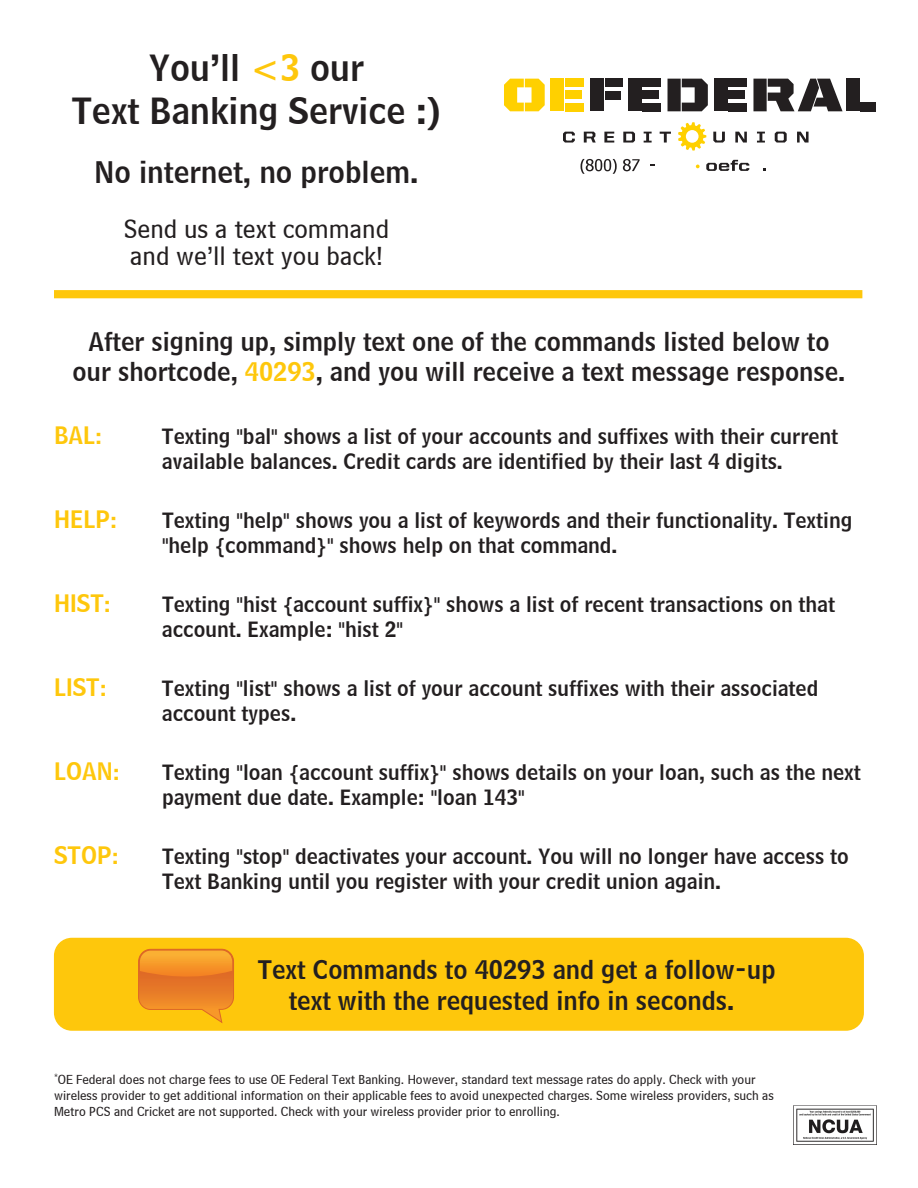
<style>
.page{position:relative;width:918px;height:1188px;background:#fff}
.page>*{position:absolute;margin:0;border:0;box-sizing:border-box;transform-origin:0 0}
.t1{font:36px/43.2px "Bell Centennial BT Name And Number";color:#231f20;text-align:center}
.t2{font:29.7px "Bell Centennial BT Name And Number";color:#231f20}
.t3{font:27px "Bell Centennial BT Sub Caption";color:#231f20}
.t4{font:25.5px/30.6px "Bell Centennial BT Name And Number";color:#231f20;text-align:center}
.t5{font:24px "Bell Centennial BT Name And Number";color:#fec70c}
.t6{font:21px/25.2px "Bell Centennial BT Name And Number";color:#231f20}
.t7{font:13.5px/16.2px "Bell Centennial BT Sub Caption";color:#231f20}
.s1{color:#fec70c}
.s2{font-size:21px}
</style>
<div class="page">
<div style="left:846px;top:79px;width:13px;height:32px;background:#231f20"></div>
<div style="left:860px;top:102px;width:16px;height:9px;background:#231f20"></div>
<div style="left:714px;top:79px;width:13px;height:32px;background:#231f20"></div>
<div style="left:728px;top:79px;width:19px;height:8px;background:#231f20"></div>
<div style="left:728px;top:90px;width:17px;height:9px;background:#231f20"></div>
<div style="left:728px;top:103px;width:19px;height:8px;background:#231f20"></div>
<div style="left:628px;top:79px;width:13px;height:32px;background:#231f20"></div>
<div style="left:642px;top:79px;width:19px;height:8px;background:#231f20"></div>
<div style="left:642px;top:90px;width:17px;height:9px;background:#231f20"></div>
<div style="left:642px;top:103px;width:19px;height:8px;background:#231f20"></div>
<div style="left:590px;top:79px;width:14px;height:32px;background:#231f20"></div>
<div style="left:605px;top:79px;width:18px;height:8px;background:#231f20"></div>
<div style="left:605px;top:92px;width:15px;height:8px;background:#231f20"></div>
<div style="left:551px;top:79px;width:13px;height:32px;background:#ffd000"></div>
<div style="left:565px;top:79px;width:19px;height:8px;background:#ffd000"></div>
<div style="left:565px;top:90px;width:17px;height:9px;background:#ffd000"></div>
<div style="left:565px;top:103px;width:19px;height:8px;background:#ffd000"></div>
<div style="left:54px;top:290px;width:808px;height:8px;background:#fec70c"></div>
<svg style="left:504px;top:79px;width:41px;height:32px"></svg>
<svg style="left:668px;top:79px;width:40px;height:32px"></svg>
<svg style="left:753px;top:79px;width:90px;height:32px"></svg>
<svg style="left:563px;top:132px;width:12px;height:11px"></svg>
<svg style="left:584px;top:132px;width:12px;height:11px"></svg>
<svg style="left:604px;top:132px;width:10px;height:11px"></svg>
<svg style="left:623px;top:132px;width:12px;height:11px"></svg>
<svg style="left:644px;top:132px;width:8px;height:11px"></svg>
<svg style="left:660px;top:132px;width:11px;height:11px"></svg>
<svg style="left:713px;top:132px;width:12px;height:11px"></svg>
<svg style="left:735px;top:132px;width:12px;height:11px"></svg>
<svg style="left:757px;top:132px;width:8px;height:11px"></svg>
<svg style="left:775px;top:132px;width:12px;height:11px"></svg>
<svg style="left:797px;top:132px;width:12px;height:11px"></svg>
<svg style="left:678px;top:122px;width:28px;height:29px"></svg>
<svg style="left:581px;top:159px;width:36px;height:15px"></svg>
<svg style="left:623px;top:159px;width:17px;height:12px"></svg>
<svg style="left:696px;top:165px;width:4px;height:3px"></svg>
<svg style="left:706px;top:160px;width:43px;height:11px"></svg>
<div style="left:54px;top:938px;width:810px;height:93px;background:#fec70c;border-radius:18px"></div>
<svg style="left:138px;top:949px;width:96px;height:74px"></svg>
<img style="left:794px;top:1106px;width:83px;height:39px">
<p class="t1" style="left:72px;top:46px;width:371px">You’ll <span class="s1">&lt;3</span> our<br>Text Banking Service :)</p>
<p class="t2" style="left:95px;top:153px;width:325px">No internet, no problem.</p>
<p class="t3" style="left:124px;top:212px;width:267px">Send us a text command</p>
<p class="t3" style="left:130px;top:239px;width:254px">and we’ll text you back!</p>
<p class="t4" style="left:73px;top:326px;width:774px">After signing up, simply text one of the commands listed below to our shortcode, <span class="s1">40293</span>, and you will receive a text message response.</p>
<p class="t5" style="left:54px;top:420px;width:50px">BAL<span class="s2">:</span></p>
<p class="t6" style="left:162px;top:423px;width:678px">Texting "bal" shows a list of your accounts and suffixes with their current available balances. Credit cards are identified by their last 4 digits.</p>
<p class="t5" style="left:54px;top:504px;width:65px">HELP<span class="s2">:</span></p>
<p class="t6" style="left:162px;top:507px;width:692px">Texting "help" shows you a list of keywords and their functionality. Texting "help {command}" shows help on that command.</p>
<p class="t5" style="left:54px;top:588px;width:58px">HIST<span class="s2">:</span></p>
<p class="t6" style="left:162px;top:591px;width:675px">Texting "hist {account suffix}" shows a list of recent transactions on that account. Example: "hist 2"</p>
<p class="t5" style="left:54px;top:672px;width:54px">LIST<span class="s2">:</span></p>
<p class="t6" style="left:162px;top:675px;width:658px">Texting "list" shows a list of your account suffixes with their associated account types.</p>
<p class="t5" style="left:54px;top:756px;width:67px">LOAN<span class="s2">:</span></p>
<p class="t6" style="left:162px;top:759px;width:700px">Texting "loan {account suffix}" shows details on your loan, such as the next payment due date. Example: "loan 143"</p>
<p class="t5" style="left:54px;top:840px;width:66px">STOP<span class="s2">:</span></p>
<p class="t6" style="left:162px;top:843px;width:688px">Texting "stop" deactivates your account. You will no longer have access to<br>Text Banking until you register with your credit union again.</p>
<p class="t4" style="left:258px;top:954px;width:519px">Text Commands to 40293 and get a follow-up text with the requested info in seconds.</p>
<p class="t7" style="left:54px;top:1071px;width:721px"><sup>*</sup>OE Federal does not charge fees to use OE Federal Text Banking. However, standard text message rates do apply. Check with your wireless provider to get additional information on their applicable fees to avoid unexpected charges. Some wireless providers, such as</p>
<p class="t7" style="left:54px;top:1103px;width:507px">Metro PCS and Cricket are not supported. Check with your wireless provider prior to enrolling.</p>
</div>
